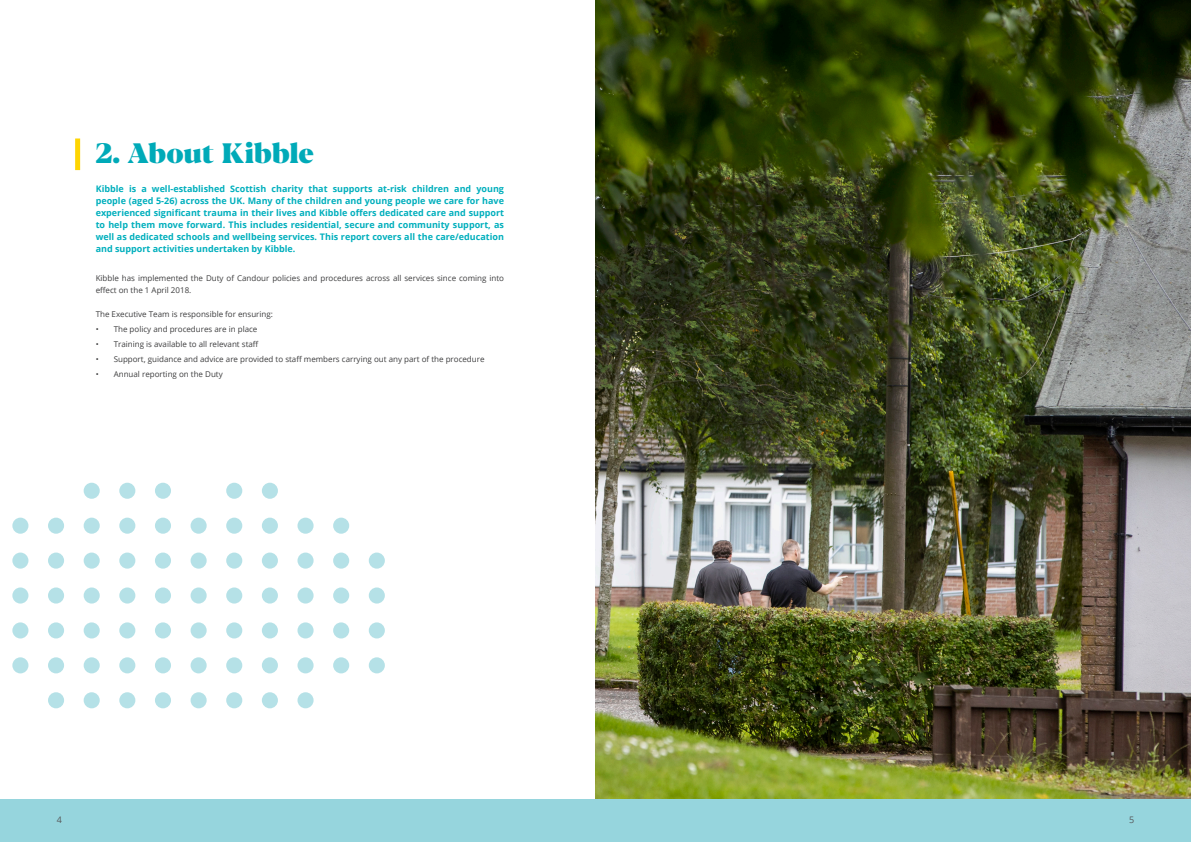
<style>
.page{position:relative;width:1191px;height:842px;background:#fff}
.page>*{position:absolute;margin:0;border:0;box-sizing:border-box;transform-origin:0 0}
.t1{font:800 28px "Blacker Display";color:#00aab8}
.INTRODUCTION{font:700 9px/12px "Open Sans";color:#00afbd;text-align:justify}
.t2{font:9px "Open Sans";color:#57585a}
.BODY_TEXT{font:8px/12px "Open Sans";color:#3e3e3f}
</style>
<div class="page">
<img style="left:595px;top:0;width:596px;height:799px">
<div style="left:0;top:799px;width:1191px;height:43px;background:#96d5dd"></div>
<svg style="left:12px;top:622px;width:16px;height:16px"></svg>
<div style="left:12px;top:657px;width:16px;height:16px;background:#b5e1e7;border-radius:50%"></div>
<svg style="left:12px;top:587px;width:16px;height:17px"></svg>
<svg style="left:12px;top:552px;width:16px;height:17px"></svg>
<div style="left:12px;top:518px;width:16px;height:16px;background:#b5e1e7;border-radius:50%"></div>
<div style="left:48px;top:622px;width:16px;height:16px;background:#b5e1e7;border-radius:50%"></div>
<div style="left:48px;top:657px;width:16px;height:16px;background:#b5e1e7;border-radius:50%"></div>
<div style="left:48px;top:692px;width:16px;height:16px;background:#b5e1e7;border-radius:50%"></div>
<svg style="left:48px;top:587px;width:16px;height:17px"></svg>
<svg style="left:48px;top:552px;width:16px;height:17px"></svg>
<div style="left:48px;top:518px;width:16px;height:16px;background:#b5e1e7;border-radius:50%"></div>
<svg style="left:84px;top:622px;width:16px;height:16px"></svg>
<div style="left:84px;top:657px;width:16px;height:16px;background:#b5e1e7;border-radius:50%"></div>
<div style="left:84px;top:692px;width:16px;height:16px;background:#b5e1e7;border-radius:50%"></div>
<svg style="left:84px;top:587px;width:16px;height:17px"></svg>
<svg style="left:84px;top:552px;width:16px;height:17px"></svg>
<div style="left:84px;top:518px;width:16px;height:16px;background:#b5e1e7;border-radius:50%"></div>
<div style="left:84px;top:483px;width:16px;height:16px;background:#b5e1e7;border-radius:50%"></div>
<svg style="left:119px;top:622px;width:16px;height:16px"></svg>
<div style="left:119px;top:657px;width:16px;height:16px;background:#b5e1e7;border-radius:50%"></div>
<div style="left:119px;top:692px;width:16px;height:16px;background:#b5e1e7;border-radius:50%"></div>
<svg style="left:119px;top:587px;width:16px;height:17px"></svg>
<svg style="left:119px;top:552px;width:16px;height:17px"></svg>
<div style="left:119px;top:518px;width:16px;height:16px;background:#b5e1e7;border-radius:50%"></div>
<div style="left:119px;top:483px;width:16px;height:16px;background:#b5e1e7;border-radius:50%"></div>
<div style="left:155px;top:622px;width:16px;height:16px;background:#b5e1e7;border-radius:50%"></div>
<div style="left:155px;top:657px;width:16px;height:16px;background:#b5e1e7;border-radius:50%"></div>
<div style="left:155px;top:692px;width:16px;height:16px;background:#b5e1e7;border-radius:50%"></div>
<svg style="left:155px;top:587px;width:16px;height:17px"></svg>
<svg style="left:155px;top:552px;width:16px;height:17px"></svg>
<div style="left:155px;top:518px;width:16px;height:16px;background:#b5e1e7;border-radius:50%"></div>
<div style="left:155px;top:483px;width:16px;height:16px;background:#b5e1e7;border-radius:50%"></div>
<svg style="left:191px;top:622px;width:16px;height:16px"></svg>
<div style="left:191px;top:657px;width:16px;height:16px;background:#b5e1e7;border-radius:50%"></div>
<div style="left:191px;top:692px;width:16px;height:16px;background:#b5e1e7;border-radius:50%"></div>
<svg style="left:191px;top:587px;width:16px;height:17px"></svg>
<svg style="left:191px;top:552px;width:16px;height:17px"></svg>
<div style="left:191px;top:518px;width:16px;height:16px;background:#b5e1e7;border-radius:50%"></div>
<div style="left:226px;top:622px;width:16px;height:16px;background:#b5e1e7;border-radius:50%"></div>
<div style="left:226px;top:657px;width:16px;height:16px;background:#b5e1e7;border-radius:50%"></div>
<div style="left:226px;top:692px;width:16px;height:16px;background:#b5e1e7;border-radius:50%"></div>
<svg style="left:226px;top:587px;width:16px;height:17px"></svg>
<svg style="left:226px;top:552px;width:16px;height:17px"></svg>
<div style="left:226px;top:518px;width:16px;height:16px;background:#b5e1e7;border-radius:50%"></div>
<div style="left:226px;top:483px;width:16px;height:16px;background:#b5e1e7;border-radius:50%"></div>
<div style="left:262px;top:622px;width:16px;height:16px;background:#b5e1e7;border-radius:50%"></div>
<div style="left:262px;top:657px;width:16px;height:16px;background:#b5e1e7;border-radius:50%"></div>
<div style="left:262px;top:692px;width:16px;height:16px;background:#b5e1e7;border-radius:50%"></div>
<svg style="left:262px;top:587px;width:16px;height:17px"></svg>
<svg style="left:262px;top:552px;width:16px;height:17px"></svg>
<div style="left:262px;top:518px;width:16px;height:16px;background:#b5e1e7;border-radius:50%"></div>
<div style="left:262px;top:483px;width:16px;height:16px;background:#b5e1e7;border-radius:50%"></div>
<svg style="left:297px;top:622px;width:16px;height:16px"></svg>
<svg style="left:297px;top:657px;width:16px;height:16px"></svg>
<svg style="left:297px;top:692px;width:16px;height:16px"></svg>
<svg style="left:297px;top:587px;width:16px;height:17px"></svg>
<svg style="left:297px;top:552px;width:16px;height:17px"></svg>
<svg style="left:297px;top:518px;width:16px;height:16px"></svg>
<div style="left:333px;top:622px;width:16px;height:16px;background:#b5e1e7;border-radius:50%"></div>
<div style="left:333px;top:657px;width:16px;height:16px;background:#b5e1e7;border-radius:50%"></div>
<svg style="left:333px;top:587px;width:16px;height:17px"></svg>
<svg style="left:333px;top:552px;width:16px;height:17px"></svg>
<div style="left:333px;top:518px;width:16px;height:16px;background:#b5e1e7;border-radius:50%"></div>
<div style="left:369px;top:622px;width:16px;height:16px;background:#b5e1e7;border-radius:50%"></div>
<div style="left:369px;top:657px;width:16px;height:16px;background:#b5e1e7;border-radius:50%"></div>
<svg style="left:369px;top:587px;width:16px;height:17px"></svg>
<svg style="left:369px;top:552px;width:16px;height:17px"></svg>
<div style="left:75px;top:138px;width:5px;height:32px;background:#fed503"></div>
<p class="t1" style="left:96px;top:135px;width:220px">2. About Kibble</p>
<p class="INTRODUCTION" style="left:96px;top:182px;width:410px">Kibble is a well-established Scottish charity that supports at-risk children and young people (aged 5-26) across the UK. Many of the children and young people we care for have experienced significant trauma in their lives and Kibble offers dedicated care and support to help them move forward. This includes residential, secure and community support, as well as dedicated schools and wellbeing services. This report covers all the care/education and support activities undertaken by Kibble.</p>
<p class="BODY_TEXT" style="left:96px;top:272px;width:410px">Kibble has implemented the Duty of Candour policies and procedures across all services since coming into effect on the 1 April 2018.</p>
<p class="BODY_TEXT" style="left:96px;top:308px;width:179px">The Executive Team is responsible for ensuring:</p>
<p class="BODY_TEXT" style="left:96px;top:323px;width:163px">• The policy and procedures are in place</p>
<p class="BODY_TEXT" style="left:96px;top:338px;width:164px">• Training is available to all relevant staff</p>
<p class="BODY_TEXT" style="left:96px;top:353px;width:390px">• Support, guidance and advice are provided to staff members carrying out any part of the procedure</p>
<p class="BODY_TEXT" style="left:96px;top:367px;width:129px">• Annual reporting on the Duty</p>
<p class="t2" style="left:57px;top:814px;width:7px">4</p>
<p class="t2" style="left:1129px;top:814px;width:7px">5</p>
</div>
